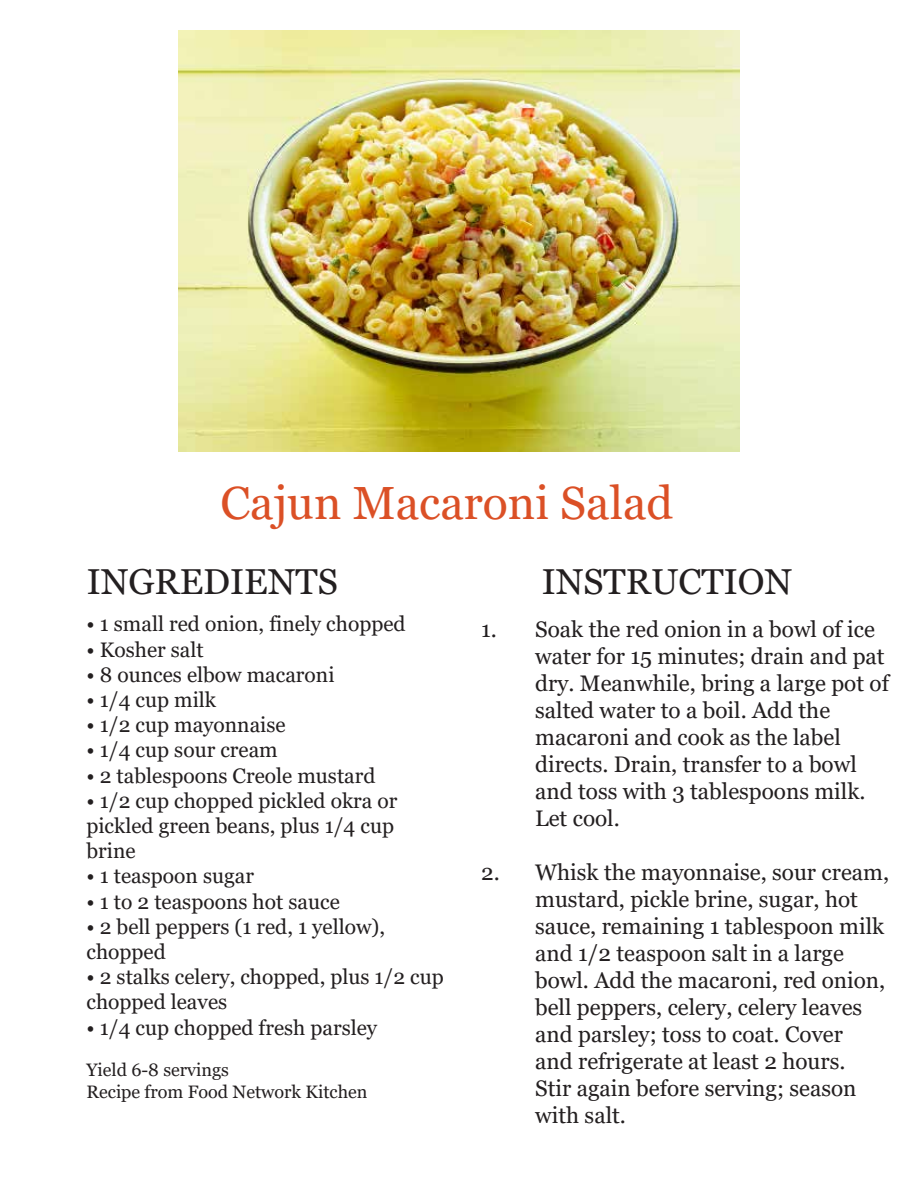
<style>
.page{position:relative;width:918px;height:1188px;background:#fff}
.page>*{position:absolute;margin:0;border:0;box-sizing:border-box;transform-origin:0 0}
.t1{font:46.5px "Georgia";color:#db5026}
.t2{font:36px "Georgia";color:#231f20}
.t3{font:22.5px/27px "Georgia";color:#231f20}
.t4{font:21px/25.2px "Georgia";color:#231f20}
.t5{font:18px/21.6px "Georgia";color:#231f20}
</style>
<div class="page">
<img style="left:179px;top:31px;width:560px;height:420px">
<h1 class="t1" style="left:220px;top:475px;width:454px">Cajun Macaroni Salad</h1>
<h2 class="t2" style="left:87px;top:559px;width:253px">INGREDIENTS</h2>
<h2 class="t2" style="left:542px;top:559px;width:252px">INSTRUCTION</h2>
<p class="t4" style="left:87px;top:612px;width:321px">• 1 small red onion, finely chopped</p>
<p class="t4" style="left:87px;top:637px;width:119px">• Kosher salt</p>
<p class="t4" style="left:87px;top:662px;width:249px">• 8 ounces elbow macaroni</p>
<p class="t4" style="left:87px;top:688px;width:131px">• 1/4 cup milk</p>
<p class="t4" style="left:87px;top:713px;width:201px">• 1/2 cup mayonnaise</p>
<p class="t4" style="left:87px;top:738px;width:193px">• 1/4 cup sour cream</p>
<p class="t4" style="left:87px;top:763px;width:291px">• 2 tablespoons Creole mustard</p>
<p class="t4" style="left:87px;top:788px;width:312px">• 1/2 cup chopped pickled okra or pickled green beans, plus 1/4 cup brine</p>
<p class="t4" style="left:87px;top:864px;width:169px">• 1 teaspoon sugar</p>
<p class="t4" style="left:87px;top:889px;width:255px">• 1 to 2 teaspoons hot sauce</p>
<p class="t4" style="left:87px;top:914px;width:300px">• 2 bell peppers (1 red, 1 yellow), chopped</p>
<p class="t4" style="left:87px;top:965px;width:359px">• 2 stalks celery, chopped, plus 1/2 cup chopped leaves</p>
<p class="t4" style="left:87px;top:1015px;width:292px">• 1/4 cup chopped fresh parsley</p>
<p class="t3" style="left:535px;top:617px;width:355px;text-indent:-54px">1. Soak the red onion in a bowl of ice water for 15 minutes; drain and pat dry. Meanwhile, bring a large pot of salted water to a boil. Add the macaroni and cook as the label directs. Drain, transfer to a bowl and toss with 3 tablespoons milk.<br>Let cool.</p>
<p class="t3" style="left:535px;top:860px;width:355px;text-indent:-54px">2. Whisk the mayonnaise, sour cream, mustard, pickle brine, sugar, hot sauce, remaining 1 tablespoon milk and 1/2 teaspoon salt in a large bowl. Add the macaroni, red onion, bell peppers, celery, celery leaves and parsley; toss to coat. Cover<br>and refrigerate at least 2 hours.<br>Stir again before serving; season with salt.</p>
<p class="t5" style="left:87px;top:1059px;width:283px">Yield 6-8 servings<br>Recipe from Food Network Kitchen</p>
</div>
